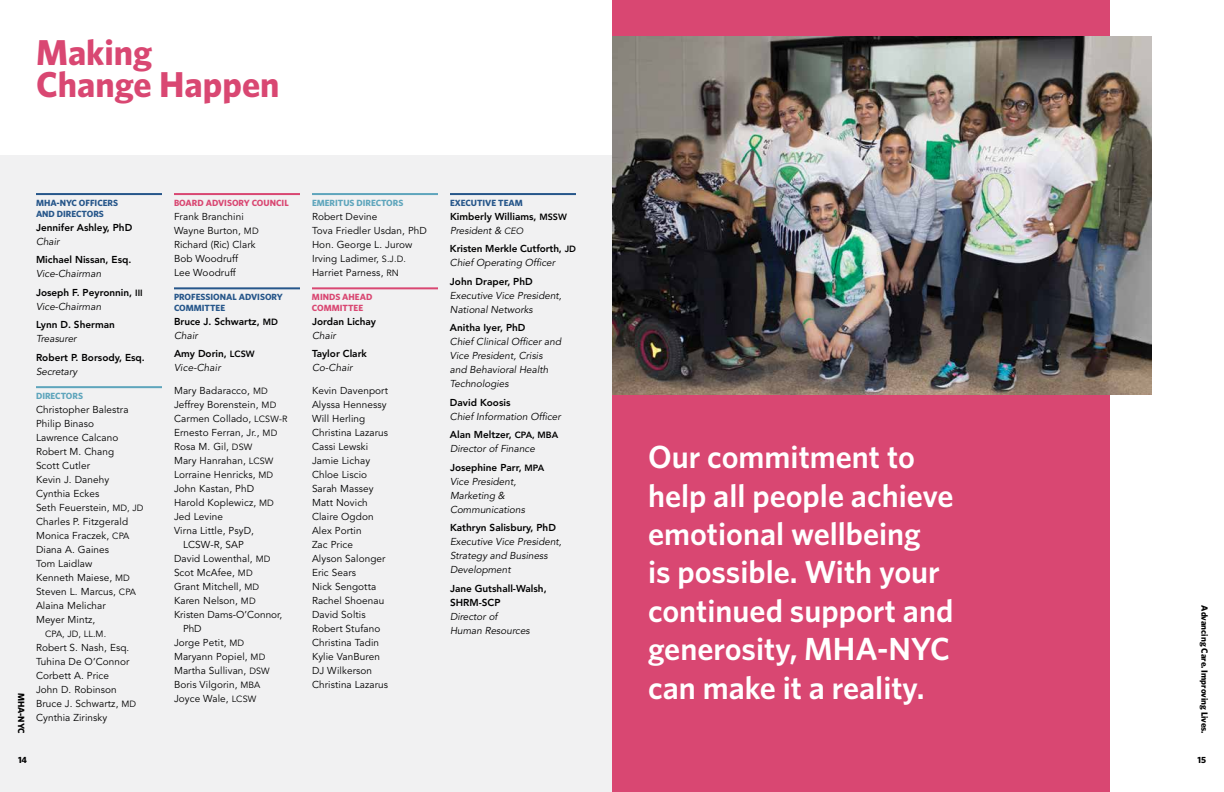
<style>
.page{position:relative;width:1224px;height:792px;background:#fff}
.page>*{position:absolute;margin:0;border:0;box-sizing:border-box;transform-origin:0 0}
.t1{font:700 36px/32px "Whitney";color:#d94772}
.t2{font:600 32px/38.4px "Whitney";color:#fff}
.t3{font:10px/14px "Avenir LT Std";letter-spacing:.01em;color:#000}
.t4{font:italic 10px/14px "Avenir LT Std";color:#000}
.t5{font:800 10px/14px "Avenir LT Std";color:#000}
.t6{font:700 9px/10.8px "Whitney";color:#26568a}
.t7{font:700 9px "Whitney";color:#000}
.t8{font:700 9px/10.8px "Whitney";color:#d94772}
.t9{font:700 9px "Whitney";color:#5ea5bc}
.t10{font:9px "Avenir LT Std";letter-spacing:.01em;color:#000}
.s1{font-weight:400;font-style:italic}
.s2{font-size:9px}
.s3{font-weight:800;font-style:normal}
.s4{font-weight:800;font-style:normal;font-size:9px}
.s5{font-weight:400;font-style:italic;font-size:9px}
</style>
<div class="page">
<div style="left:0;top:155px;width:612px;height:637px;background:#f1f1f2"></div>
<div style="left:612px;top:0;width:497px;height:792px;background:#d94772"></div>
<img style="left:612px;top:36px;width:540px;height:358px">
<hr style="left:36px;top:193px;width:126px;height:2px;background:#26568a">
<hr style="left:36px;top:386px;width:126px;height:2px;background:#5ea5bc">
<hr style="left:174px;top:193px;width:126px;height:2px;background:#d94772">
<hr style="left:174px;top:287px;width:126px;height:2px;background:#26568a">
<hr style="left:312px;top:193px;width:126px;height:2px;background:#5ea5bc">
<hr style="left:312px;top:287px;width:126px;height:2px;background:#d94772">
<hr style="left:450px;top:193px;width:126px;height:2px;background:#26568a">
<h1 class="t1" style="left:36px;top:35px;width:245px">Making<br>Change Happen</h1>
<p class="t7" style="left:27px;top:693px;width:43px;rotate:90deg">MHA-NYC</p>
<p class="t6" style="left:36px;top:197px;width:84px">MHA-NYC OFFICERS<br>AND DIRECTORS</p>
<p class="t5" style="left:36px;top:220px;width:98px">Jennifer Ashley, PhD</p>
<p class="t4" style="left:36px;top:235px;width:25px">Chair</p>
<p class="t5" style="left:36px;top:253px;width:97px">Michael Nissan, Esq.</p>
<p class="t5" style="left:36px;top:264px;width:108px;line-height:18.5px"><span class="s1">Vice-Chairman<br></span>Joseph F. Peyronnin, <span class="s2">III</span></p>
<p class="t4" style="left:36px;top:300px;width:67px">Vice-Chairman</p>
<p class="t5" style="left:36px;top:318px;width:81px">Lynn D. Sherman</p>
<p class="t4" style="left:36px;top:332px;width:42px">Treasurer</p>
<p class="t5" style="left:36px;top:350px;width:110px">Robert P. Borsody, Esq.</p>
<p class="t4" style="left:36px;top:365px;width:43px">Secretary</p>
<p class="t9" style="left:36px;top:390px;width:48px">DIRECTORS</p>
<p class="t3" style="left:36px;top:403px;width:109px">Christopher Balestra<br>Philip Binaso<br>Lawrence Calcano<br>Robert M. Chang<br>Scott Cutler<br>Kevin J. Danehy<br>Cynthia Eckes<br>Seth Feuerstein, <span class="s2">MD, JD<br></span>Charles P. Fitzgerald<br>Monica Fraczek, <span class="s2">CPA<br></span>Diana A. Gaines<br>Tom Laidlaw<br>Kenneth Maiese, <span class="s2">MD<br></span>Steven L. Marcus, <span class="s2">CPA<br></span>Alaina Melichar<br>Meyer Mintz,</p>
<p class="t10" style="left:45px;top:629px;width:63px">CPA, JD, LL.M.</p>
<p class="t3" style="left:36px;top:641px;width:102px">Robert S. Nash, Esq.<br>Tuhina De O’Connor<br>Corbett A. Price<br>John D. Robinson<br>Bruce J. Schwartz, <span class="s2">MD<br></span>Cynthia Zirinsky</p>
<p class="t8" style="left:174px;top:197px;width:116px">BOARD ADVISORY COUNCIL</p>
<p class="t3" style="left:174px;top:210px;width:86px">Frank Branchini<br>Wayne Burton, <span class="s2">MD<br></span>Richard (Ric) Clark<br>Bob Woodruff<br>Lee Woodruff</p>
<p class="t6" style="left:174px;top:291px;width:110px">PROFESSIONAL ADVISORY<br>COMMITTEE</p>
<p class="t5" style="left:174px;top:315px;width:105px">Bruce J. Schwartz, <span class="s2">MD<br></span><span class="s1">Chair</span></p>
<p class="t4" style="left:174px;top:347px;width:82px"><span class="s3">Amy Dorin,</span> <span class="s4">LCSW<br></span>Vice-Chair</p>
<p class="t3" style="left:174px;top:384px;width:95px">Mary Badaracco, <span class="s2">MD</span></p>
<p class="t3" style="left:174px;top:398px;width:104px">Jeffrey Borenstein, <span class="s2">MD</span></p>
<p class="t3" style="left:174px;top:412px;width:115px">Carmen Collado, <span class="s2">LCSW-R</span></p>
<p class="t3" style="left:174px;top:426px;width:105px">Ernesto Ferran, Jr., <span class="s2">MD</span></p>
<p class="t3" style="left:174px;top:440px;width:80px">Rosa M. Gil, <span class="s2">DSW</span></p>
<p class="t3" style="left:174px;top:454px;width:101px">Mary Hanrahan, <span class="s2">LCSW</span></p>
<p class="t3" style="left:174px;top:468px;width:101px">Lorraine Henricks, <span class="s2">MD</span></p>
<p class="t3" style="left:174px;top:482px;width:82px">John Kastan, PhD</p>
<p class="t3" style="left:174px;top:496px;width:101px">Harold Koplewicz, <span class="s2">MD</span></p>
<p class="t3" style="left:174px;top:510px;width:51px">Jed Levine</p>
<p class="t3" style="left:174px;top:524px;width:81px">Virna Little, PsyD,</p>
<p class="t3" style="left:183px;top:538px;width:63px">LCSW-R, SAP</p>
<p class="t3" style="left:174px;top:552px;width:98px">David Lowenthal, <span class="s2">MD</span></p>
<p class="t3" style="left:174px;top:566px;width:80px">Scot McAfee, <span class="s2">MD</span></p>
<p class="t3" style="left:174px;top:580px;width:87px">Grant Mitchell, <span class="s2">MD</span></p>
<p class="t3" style="left:174px;top:594px;width:83px">Karen Nelson, <span class="s2">MD</span></p>
<p class="t3" style="left:174px;top:608px;width:110px">Kristen Dams-O’Connor,</p>
<p class="t3" style="left:183px;top:622px;width:20px">PhD</p>
<p class="t3" style="left:174px;top:636px;width:72px">Jorge Petit, <span class="s2">MD</span></p>
<p class="t3" style="left:174px;top:650px;width:93px">Maryann Popiel, <span class="s2">MD</span></p>
<p class="t3" style="left:174px;top:664px;width:97px">Martha Sullivan, <span class="s2">DSW</span></p>
<p class="t3" style="left:174px;top:678px;width:88px">Boris Vilgorin, <span class="s2">MBA</span></p>
<p class="t3" style="left:174px;top:692px;width:84px">Joyce Wale, <span class="s2">LCSW</span></p>
<p class="t9" style="left:312px;top:197px;width:93px">EMERITUS DIRECTORS</p>
<p class="t3" style="left:312px;top:210px;width:116px">Robert Devine<br>Tova Friedler Usdan, PhD<br>Hon. George L. Jurow<br>Irving Ladimer, <span class="s2">S.J.D.<br></span>Harriet Parness, <span class="s2">RN</span></p>
<p class="t8" style="left:312px;top:291px;width:62px">MINDS AHEAD<br>COMMITTEE</p>
<p class="t5" style="left:312px;top:315px;width:66px">Jordan Lichay</p>
<p class="t4" style="left:312px;top:329px;width:25px">Chair</p>
<p class="t5" style="left:312px;top:347px;width:56px">Taylor Clark</p>
<p class="t4" style="left:312px;top:361px;width:42px">Co-Chair</p>
<p class="t3" style="left:312px;top:384px;width:78px">Kevin Davenport<br>Alyssa Hennessy<br>Will Herling<br>Christina Lazarus<br>Cassi Lewski<br>Jamie Lichay<br>Chloe Liscio<br>Sarah Massey<br>Matt Novich<br>Claire Ogdon<br>Alex Portin<br>Zac Price<br>Alyson Salonger<br>Eric Sears<br>Nick Sengotta<br>Rachel Shoenau<br>David Soltis<br>Robert Stufano<br>Christina Tadin<br>Kylie VanBuren<br>DJ Wilkerson<br>Christina Lazarus</p>
<p class="t6" style="left:450px;top:197px;width:74px">EXECUTIVE TEAM</p>
<p class="t5" style="left:450px;top:209px;width:118px">Kimberly Williams, <span class="s2">MSSW<br></span><span class="s1">President &amp;</span> <span class="s5">CEO</span></p>
<p class="t5" style="left:450px;top:242px;width:127px">Kristen Merkle Cutforth, <span class="s2">JD<br></span><span class="s1">Chief Operating Officer</span></p>
<p class="t5" style="left:450px;top:274px;width:84px">John Draper, PhD</p>
<p class="t4" style="left:450px;top:289px;width:113px">Executive Vice President,<br>National Networks</p>
<p class="t5" style="left:450px;top:321px;width:77px">Anitha Iyer, PhD</p>
<p class="t4" style="left:450px;top:335px;width:113px">Chief Clinical Officer and<br>Vice President, Crisis and Behavioral Health<br>Technologies</p>
<p class="t5" style="left:450px;top:395px;width:62px">David Koosis</p>
<p class="t4" style="left:450px;top:407px;width:112px;line-height:18.5px">Chief Information Officer<br><span class="s3">Alan Meltzer,</span> <span class="s4">CPA, MBA</span></p>
<p class="t4" style="left:450px;top:440px;width:96px;line-height:18.5px">Director of Finance<br><span class="s3">Josephine Parr,</span> <span class="s4">MPA</span></p>
<p class="t4" style="left:450px;top:475px;width:77px">Vice President,<br>Marketing &amp;<br>Communications</p>
<p class="t5" style="left:450px;top:521px;width:107px">Kathryn Salisbury, PhD</p>
<p class="t4" style="left:450px;top:535px;width:113px">Executive Vice President,<br>Strategy and Business<br>Development</p>
<p class="t5" style="left:450px;top:581px;width:98px">Jane Gutshall-Walsh,<br>SHRM-SCP</p>
<p class="t4" style="left:450px;top:610px;width:81px">Director of<br>Human Resources</p>
<h2 class="t2" style="left:648px;top:437px;width:307px">Our commitment to help all people achieve emotional wellbeing<br>is possible. With your continued support and generosity, MHA-NYC can make it a reality.</h2>
<p class="t7" style="left:1210px;top:605px;width:130px;rotate:90deg">Advancing Care. Improving Lives.</p>
<p class="t7" style="left:18px;top:755px;width:11px">14</p>
<p class="t7" style="left:1197px;top:755px;width:10px">15</p>
</div>
